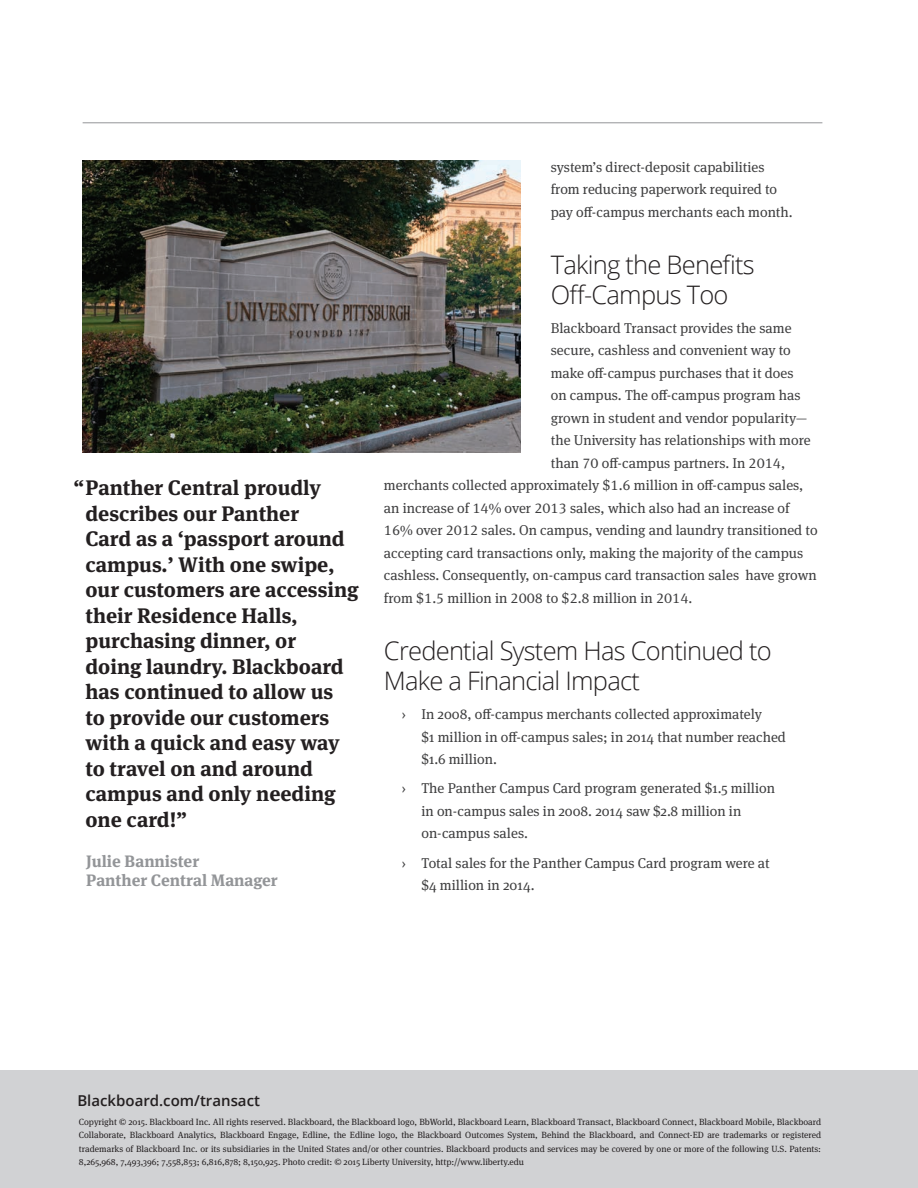
<style>
.page{position:relative;width:918px;height:1188px;background:#fff}
.page>*{position:absolute;margin:0;border:0;box-sizing:border-box;transform-origin:0 0}
.t1{font:300 25.5px/30px "Open Sans";letter-spacing:-.03em;color:#231f20}
.t2{font:700 21px/25.5px "Meta Serif OT";color:#231f20}
.t3{font:700 16.5px/19.5px "Meta Serif OT";color:#939598}
.t4{font:600 15px "Open Sans";color:#231f20}
.t5{font:14.25px/22.5px "Meta Serif OT";color:#3e3e3f}
.t6{font:9px/13.5px "Meta Serif OT";color:#231f20;text-align:justify}
</style>
<div class="page">
<hr style="left:83px;top:122px;width:739px;height:1px;background:#939598">
<div style="left:0;top:1071px;width:918px;height:117px;background:#d1d2d4"></div>
<img style="left:83px;top:161px;width:438px;height:291px">
<p class="t2" style="left:85px;top:475px;width:275px;text-indent:-12px">“Panther Central proudly describes our Panther<br>Card as a ‘passport around campus.’ With one swipe, our customers are accessing their Residence Halls, purchasing dinner, or<br>doing laundry. Blackboard has continued to allow us<br>to provide our customers with a quick and easy way to travel on and around campus and only needing one card!”</p>
<p class="t3" style="left:86px;top:851px;width:193px">Julie Bannister<br>Panther Central Manager</p>
<p class="t5" style="left:551px;top:155px;width:243px">system’s direct-deposit capabilities from reducing paperwork required to pay off-campus merchants each month.</p>
<h1 class="t1" style="left:551px;top:249px;width:206px">Taking the Benefits<br>Off-Campus Too</h1>
<p class="t5" style="left:551px;top:317px;width:242px">Blackboard Transact provides the same</p>
<p class="t5" style="left:551px;top:339px;width:241px">secure, cashless and convenient way to</p>
<p class="t5" style="left:551px;top:362px;width:244px">make off-campus purchases that it does</p>
<p class="t5" style="left:551px;top:384px;width:251px">on campus. The off-campus program has</p>
<p class="t5" style="left:551px;top:407px;width:258px">grown in student and vendor popularity—</p>
<p class="t5" style="left:551px;top:429px;width:261px">the University has relationships with more</p>
<p class="t5" style="left:551px;top:452px;width:236px">than 70 off-campus partners. In 2014,</p>
<p class="t5" style="left:384px;top:474px;width:421px">merchants collected approximately $1.6 million in off-campus sales,</p>
<p class="t5" style="left:384px;top:497px;width:407px">an increase of 14% over 2013 sales, which also had an increase of</p>
<p class="t5" style="left:384px;top:519px;width:435px">16% over 2012 sales. On campus, vending and laundry transitioned to</p>
<p class="t5" style="left:384px;top:542px;width:421px">accepting card transactions only, making the majority of the campus</p>
<p class="t5" style="left:384px;top:564px;width:434px">cashless. Consequently, on-campus card transaction sales have grown</p>
<p class="t5" style="left:384px;top:587px;width:310px">from $1.5 million in 2008 to $2.8 million in 2014.</p>
<h1 class="t1" style="left:384px;top:635px;width:389px">Credential System Has Continued to<br>Make a Financial Impact</h1>
<p class="t5" style="left:421px;top:703px;width:366px;text-indent:-19px">› In 2008, off-campus merchants collected approximately<br>$1 million in off-campus sales; in 2014 that number reached $1.6 million.</p>
<p class="t5" style="left:421px;top:777px;width:355px;text-indent:-19px">› The Panther Campus Card program generated $1.5 million in on-campus sales in 2008. 2014 saw $2.8 million in on-campus sales.</p>
<p class="t5" style="left:421px;top:851px;width:350px;text-indent:-19px">› Total sales for the Panther Campus Card program were at $4 million in 2014.</p>
<p class="t4" style="left:77px;top:1090px;width:184px">Blackboard.com/transact</p>
<p class="t6" style="left:79px;top:1115px;width:744px">Copyright © 2015. Blackboard Inc. All rights reserved. Blackboard, the Blackboard logo, BbWorld, Blackboard Learn, Blackboard Transact, Blackboard Connect, Blackboard Mobile, Blackboard Collaborate, Blackboard Analytics, Blackboard Engage, Edline, the Edline logo, the Blackboard Outcomes System, Behind the Blackboard, and Connect-ED are trademarks or registered trademarks of Blackboard Inc. or its subsidiaries in the United States and/or other countries. Blackboard products and services may be covered by one or more of the following U.S. Patents:<br>8,265,968, 7,493,396; 7,558,853; 6,816,878; 8,150,925. Photo credit: © 2015 Liberty University, http://www.liberty.edu</p>
</div>
